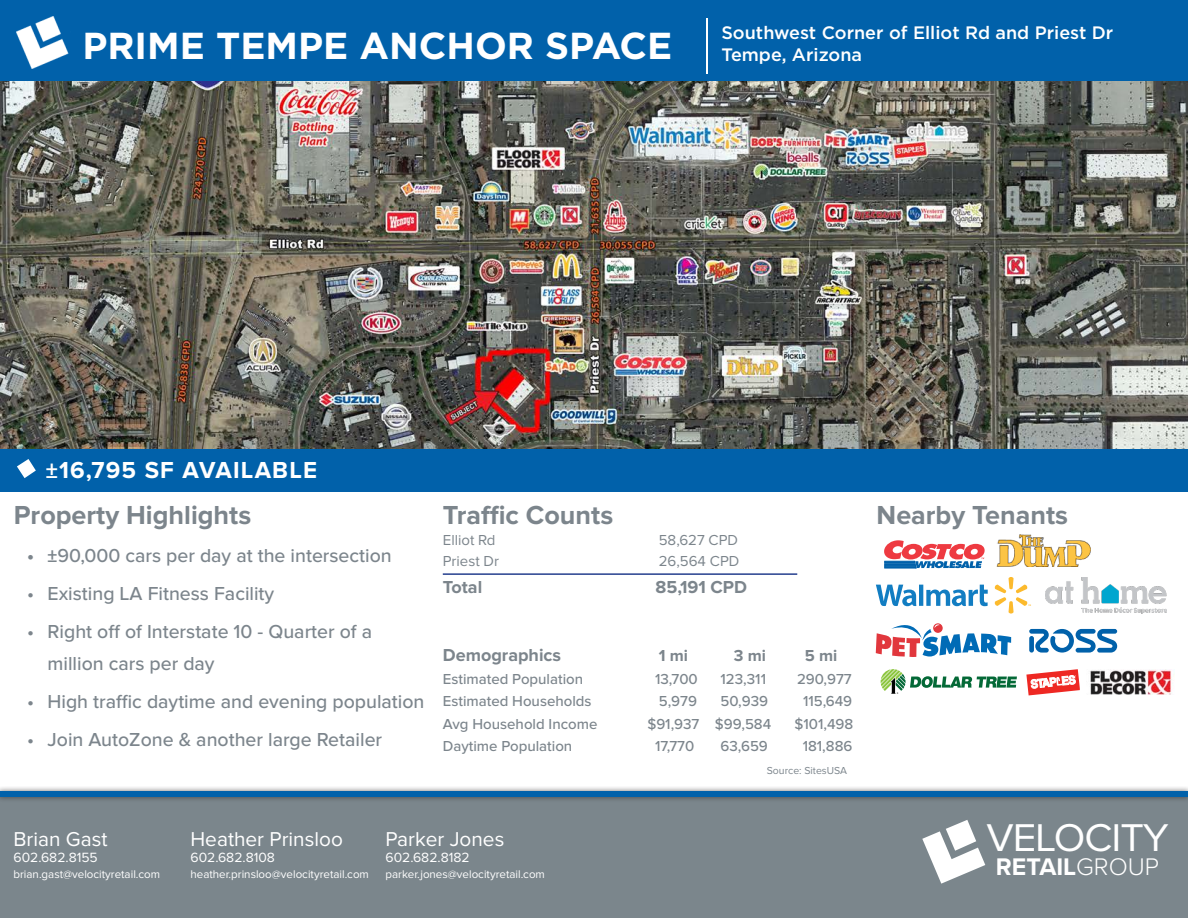
<style>
.page{position:relative;width:1188px;height:918px;background:#fff}
.page>*{position:absolute;margin:0;border:0;box-sizing:border-box;transform-origin:0 0}
.t1{font:40.2px "Proxima Nova";letter-spacing:-.025em;color:#fff}
.t2{font:700 37.5px "Gotham";color:#fff}
.t3{font:700 27px "Proxima Nova";color:#7c858c}
.t4{font:700 24.9px "Proxima Nova";color:#fff}
.t5{font:700 24px "Proxima Nova";letter-spacing:.05em;color:#fff}
.t6{font:20.85px "Proxima Nova";color:#fff}
.t7{font:500 19.5px/31.5px "Proxima Nova";color:#7c858c}
.t8{font:500 18px "Gotham";color:#fff}
.t9{font:700 18px "Proxima Nova";color:#7c858c}
.t10{font:700 16.5px "Proxima Nova";color:#7c858c}
.t11{font:500 15px "Proxima Nova";color:#7c858c}
.t12{font:15px "Proxima Nova";color:#7c858c}
.t13{font:13.8px "Proxima Nova";color:#fff}
.t14{font:11.55px "Proxima Nova";color:#fff}
.t15{font:10.5px "Proxima Nova";color:#7c858c}
.s1{font-weight:700}
.s2{font-weight:300}
</style>
<div class="page">
<div style="left:0;top:797px;width:1188px;height:121px;background:#7b868c"></div>
<div style="left:0;top:786px;width:1188px;height:17px;background:#231f20;opacity:.75"></div>
<div style="left:0;top:792px;width:1188px;height:5px;background:#0161aa"></div>
<svg style="left:922px;top:820px;width:63px;height:64px"></svg>
<div style="left:0;top:448px;width:1188px;height:43px;background:#0161aa"></div>
<div style="left:0;top:0;width:1188px;height:81px;background:#0161aa"></div>
<img style="left:16px;top:16px;width:53px;height:53px">
<svg style="left:17px;top:459px;width:19px;height:19px"></svg>
<hr style="left:706px;top:19px;width:2px;height:55px;background:#fff">
<hr style="left:443px;top:573px;width:354px;height:2px;background:#253f8e">
<img style="left:0;top:81px;width:1188px;height:367px">
<svg style="left:884px;top:540px;width:101px;height:29px"></svg>
<img style="left:996px;top:535px;width:95px;height:32px">
<svg style="left:995px;top:577px;width:36px;height:37px"></svg>
<svg style="left:876px;top:585px;width:112px;height:22px"></svg>
<svg style="left:875px;top:623px;width:137px;height:34px"></svg>
<svg style="left:1029px;top:629px;width:88px;height:24px"></svg>
<svg style="left:881px;top:669px;width:136px;height:25px"></svg>
<svg style="left:1026px;top:669px;width:54px;height:26px"></svg>
<img style="left:1090px;top:670px;width:82px;height:24px">
<img style="left:1046px;top:577px;width:121px;height:36px">
<p class="t2" style="left:82px;top:21px;width:591px">PRIME TEMPE ANCHOR SPACE</p>
<p class="t8" style="left:721px;top:21px;width:393px">Southwest Corner of Elliot Rd and Priest Dr</p>
<p class="t8" style="left:721px;top:43px;width:142px">Tempe, Arizona</p>
<p class="t5" style="left:46px;top:457px;width:273px">±16,795 SF AVAILABLE</p>
<p class="t3" style="left:14px;top:499px;width:239px">Property Highlights</p>
<p class="t7" style="left:27px;top:540px;width:366px"><span class="s1">• ±</span>90,000 cars per day at the intersection</p>
<p class="t7" style="left:27px;top:578px;width:249px">• Existing LA Fitness Facility</p>
<p class="t7" style="left:48px;top:617px;width:326px;text-indent:-20px">• Right off of Interstate 10 - Quarter of a million cars per day</p>
<p class="t7" style="left:27px;top:686px;width:399px">• High traffic daytime and evening population</p>
<p class="t7" style="left:27px;top:725px;width:356px">• Join AutoZone &amp; another large Retailer</p>
<p class="t3" style="left:443px;top:499px;width:172px">Traffic Counts</p>
<p class="t12" style="left:443px;top:531px;width:54px">Elliot Rd</p>
<p class="t12" style="left:659px;top:531px;width:81px">58,627 CPD</p>
<p class="t12" style="left:443px;top:552px;width:58px">Priest Dr</p>
<p class="t12" style="left:659px;top:552px;width:82px">26,564 CPD</p>
<p class="t9" style="left:443px;top:576px;width:41px">Total</p>
<p class="t9" style="left:655px;top:576px;width:93px">85,191 CPD</p>
<p class="t9" style="left:443px;top:645px;width:120px">Demographics</p>
<p class="t10" style="left:659px;top:646px;width:31px">1 mi</p>
<p class="t10" style="left:734px;top:646px;width:34px">3 mi</p>
<p class="t10" style="left:805px;top:646px;width:34px">5 mi</p>
<p class="t11" style="left:443px;top:670px;width:142px">Estimated Population</p>
<p class="t11" style="left:655px;top:670px;width:44px">13,700</p>
<p class="t11" style="left:721px;top:670px;width:47px">123,311</p>
<p class="t11" style="left:797px;top:670px;width:56px">290,977</p>
<p class="t11" style="left:443px;top:692px;width:150px">Estimated Households</p>
<p class="t11" style="left:659px;top:692px;width:40px">5,979</p>
<p class="t11" style="left:721px;top:692px;width:49px">50,939</p>
<p class="t11" style="left:803px;top:692px;width:51px">115,649</p>
<p class="t11" style="left:443px;top:715px;width:156px">Avg Household Income</p>
<p class="t11" style="left:647px;top:715px;width:125px">$91,937 $99,584</p>
<p class="t11" style="left:795px;top:715px;width:60px">$101,498</p>
<p class="t11" style="left:443px;top:737px;width:131px">Daytime Population</p>
<p class="t11" style="left:655px;top:737px;width:41px">17,770</p>
<p class="t11" style="left:721px;top:737px;width:49px">63,659</p>
<p class="t11" style="left:803px;top:737px;width:51px">181,886</p>
<p class="t15" style="left:767px;top:764px;width:82px">Source: SitesUSA</p>
<p class="t6" style="left:14px;top:827px;width:96px">Brian Gast</p>
<p class="t13" style="left:14px;top:850px;width:86px">602.682.8155</p>
<p class="t14" style="left:14px;top:868px;width:148px">brian.gast@velocityretail.com</p>
<p class="t6" style="left:191px;top:827px;width:154px">Heather Prinsloo</p>
<p class="t13" style="left:191px;top:850px;width:86px">602.682.8108</p>
<p class="t14" style="left:191px;top:868px;width:180px">heather.prinsloo@velocityretail.com</p>
<p class="t6" style="left:386px;top:827px;width:120px">Parker Jones</p>
<p class="t13" style="left:386px;top:850px;width:86px">602.682.8182</p>
<p class="t14" style="left:386px;top:868px;width:161px">parker.jones@velocityretail.com</p>
<p class="t3" style="left:877px;top:499px;width:193px">Nearby Tenants</p>
<h1 class="t1" style="left:986px;top:815px;width:184px">VELOCITY</h1>
<p class="t4" style="left:996px;top:852px;width:165px">RETAIL<span class="s2">GROUP</span></p>
</div>
